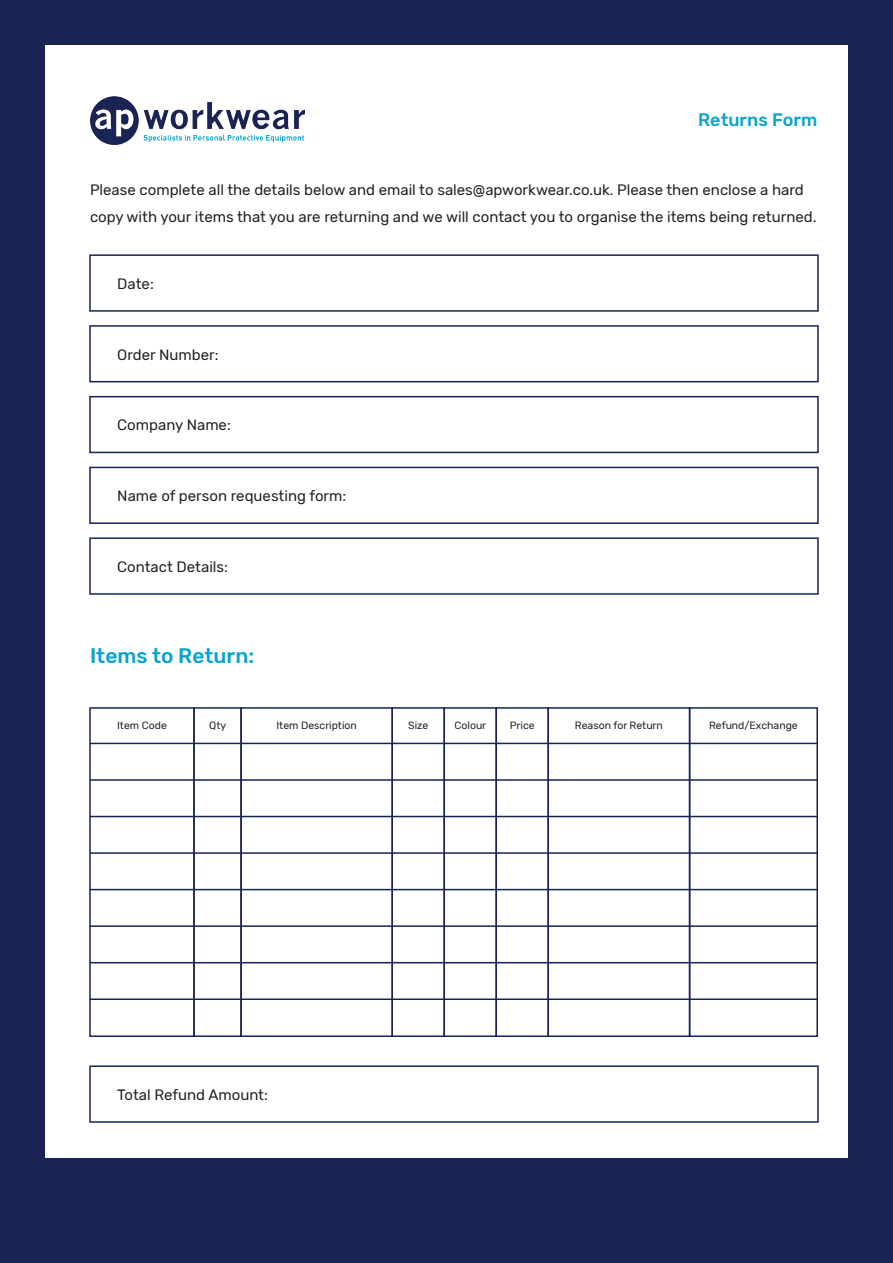
<style>
.page{position:relative;width:893px;height:1263px;background:#192454}
.page>*{position:absolute;margin:0;border:0;box-sizing:border-box;transform-origin:0 0}
.t1{font:500 21px "Rubik";color:#0aa3ca}
.t2{font:500 18px "Rubik";color:#0aa3ca}
.t3{font:15px/27px "Rubik";color:#231f20}
.t4{font:10.5px "Rubik";color:#231f20}
</style>
<div class="page">
<div style="left:45px;top:45px;width:803px;height:1113px;background:#fff"></div>
<img style="left:90px;top:96px;width:215px;height:49px">
<div style="left:89px;top:254px;width:730px;height:58px;background:#fff;border:2px solid #192454"></div>
<div style="left:89px;top:325px;width:730px;height:57px;background:#fff;border:2px solid #192454"></div>
<div style="left:89px;top:396px;width:730px;height:57px;background:#fff;border:2px solid #192454"></div>
<div style="left:89px;top:467px;width:730px;height:57px;background:#fff;border:2px solid #192454"></div>
<div style="left:89px;top:537px;width:730px;height:58px;background:#fff;border:2px solid #192454"></div>
<div style="left:89px;top:1065px;width:730px;height:58px;background:#fff;border:2px solid #192454"></div>
<div style="left:89px;top:707px;width:106px;height:330px;border:2px solid #192454"></div>
<div style="left:193px;top:707px;width:49px;height:330px;border:2px solid #192454"></div>
<div style="left:240px;top:707px;width:153px;height:330px;border:2px solid #192454"></div>
<div style="left:391px;top:707px;width:54px;height:330px;border:2px solid #192454"></div>
<div style="left:443px;top:707px;width:54px;height:330px;border:2px solid #192454"></div>
<div style="left:495px;top:707px;width:54px;height:330px;border:2px solid #192454"></div>
<div style="left:547px;top:707px;width:143px;height:330px;border:2px solid #192454"></div>
<div style="left:689px;top:707px;width:129px;height:330px;border:2px solid #192454"></div>
<hr style="left:90px;top:743px;width:727px;height:1px;background:#192454">
<hr style="left:90px;top:779px;width:727px;height:2px;background:#192454">
<hr style="left:90px;top:816px;width:727px;height:1px;background:#192454">
<hr style="left:90px;top:852px;width:727px;height:2px;background:#192454">
<hr style="left:90px;top:889px;width:727px;height:1px;background:#192454">
<hr style="left:90px;top:925px;width:727px;height:2px;background:#192454">
<hr style="left:90px;top:962px;width:727px;height:1px;background:#192454">
<hr style="left:90px;top:998px;width:727px;height:2px;background:#192454">
<p class="t2" style="left:698px;top:109px;width:120px">Returns Form</p>
<p class="t3" style="left:90px;top:176px;width:728px">Please complete all the details below and email to sales@apworkwear.co.uk. Please then enclose a hard copy with your items that you are returning and we will contact you to organise the items being returned.</p>
<p class="t3" style="left:117px;top:271px;width:38px">Date:</p>
<p class="t3" style="left:117px;top:341px;width:103px">Order Number:</p>
<p class="t3" style="left:117px;top:412px;width:115px">Company Name:</p>
<p class="t3" style="left:117px;top:483px;width:231px">Name of person requesting form:</p>
<p class="t3" style="left:117px;top:554px;width:112px">Contact Details:</p>
<h1 class="t1" style="left:90px;top:643px;width:166px">Items to Return:</h1>
<p class="t4" style="left:117px;top:719px;width:51px">Item Code</p>
<p class="t4" style="left:209px;top:719px;width:18px">Qty</p>
<p class="t4" style="left:276px;top:719px;width:82px">Item Description</p>
<p class="t4" style="left:408px;top:719px;width:22px">Size</p>
<p class="t4" style="left:454px;top:719px;width:33px">Colour</p>
<p class="t4" style="left:510px;top:719px;width:26px">Price</p>
<p class="t4" style="left:575px;top:719px;width:90px">Reason for Return</p>
<p class="t4" style="left:709px;top:719px;width:90px">Refund/Exchange</p>
<p class="t3" style="left:117px;top:1081px;width:152px">Total Refund Amount:</p>
</div>
